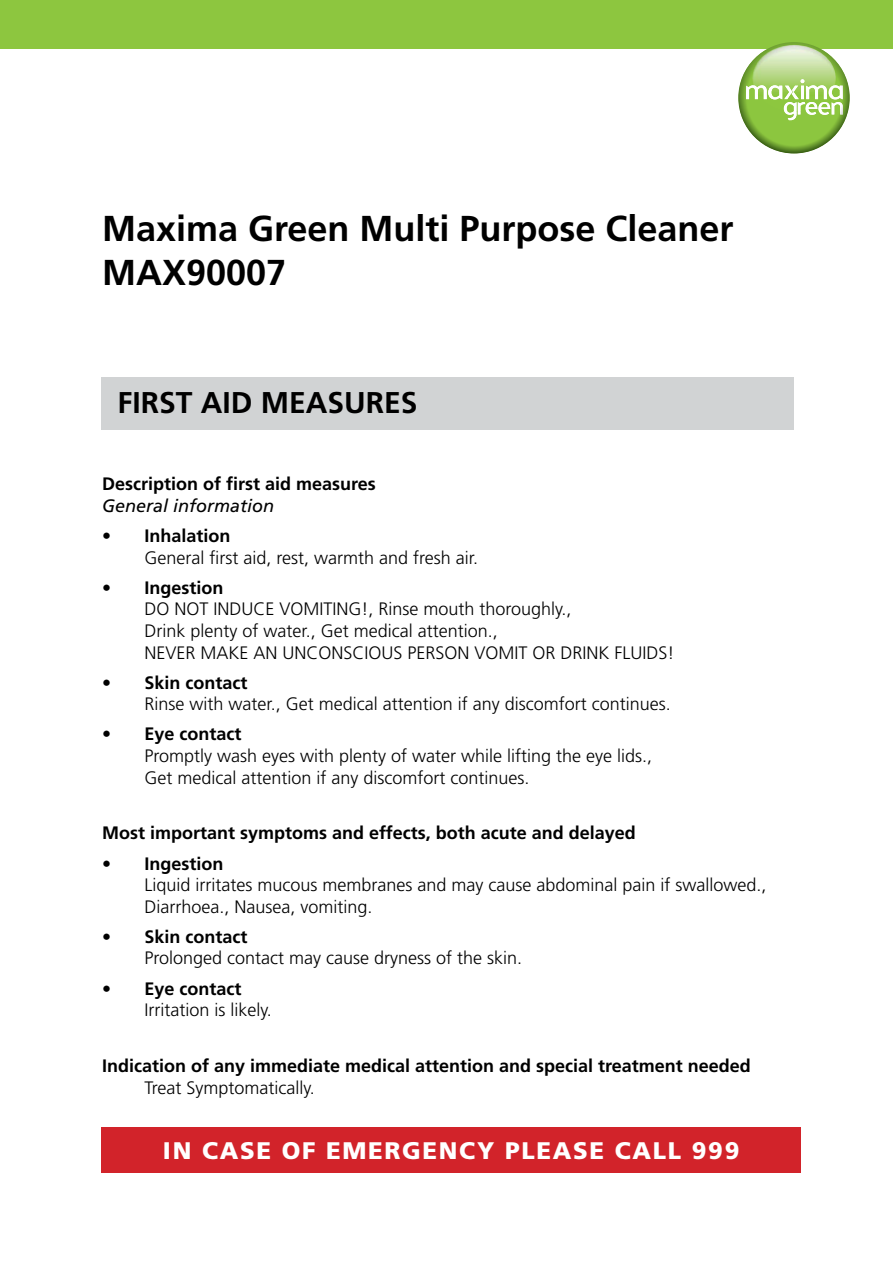
<style>
.page{position:relative;width:893px;height:1263px;background:#fff}
.page>*{position:absolute;margin:0;border:0;box-sizing:border-box;transform-origin:0 0}
.t1{font:700 36px/43.2px "Frutiger";color:#000}
.t2{font:700 30px "Frutiger";color:#000}
.t3{font:900 24px "Frutiger";letter-spacing:.07em;color:#fff}
.t4{font:300 18px/21.6px "Frutiger";color:#000}
.t5{font:700 18px "Frutiger";color:#000}
.t6{font:italic 18px "Frutiger";color:#000}
.s1{font-weight:700}
</style>
<div class="page">
<div style="left:0;top:0;width:893px;height:49px;background:#8dc63f"></div>
<img style="left:738px;top:42px;width:112px;height:111px">
<img style="left:752px;top:45px;width:84px;height:34px">
<svg style="left:746px;top:79px;width:97px;height:41px"></svg>
<div style="left:101px;top:377px;width:692px;height:52px;background:#d1d3d4"></div>
<div style="left:101px;top:1127px;width:700px;height:46px;background:#d2232a"></div>
<h1 class="t1" style="left:102px;top:207px;width:633px">Maxima Green Multi Purpose Cleaner<br>MAX90007</h1>
<h2 class="t2" style="left:117px;top:385px;width:302px">FIRST AID MEASURES</h2>
<p class="t5" style="left:102px;top:473px;width:275px">Description of first aid measures</p>
<p class="t6" style="left:102px;top:495px;width:174px">General information</p>
<p class="t4" style="left:144px;top:525px;width:335px;text-indent:-42px">• <span class="s1">Inhalation<br></span>General first aid, rest, warmth and fresh air.</p>
<p class="t4" style="left:144px;top:577px;width:532px;text-indent:-42px">• <span class="s1">Ingestion<br></span>DO NOT INDUCE VOMITING!, Rinse mouth thoroughly.,<br>Drink plenty of water., Get medical attention.,<br>NEVER MAKE AN UNCONSCIOUS PERSON VOMIT OR DRINK FLUIDS!</p>
<p class="t4" style="left:144px;top:671px;width:528px;text-indent:-42px">• <span class="s1">Skin contact<br></span>Rinse with water., Get medical attention if any discomfort continues.</p>
<p class="t5" style="left:102px;top:723px;width:141px">• Eye contact</p>
<p class="t4" style="left:144px;top:745px;width:509px">Promptly wash eyes with plenty of water while lifting the eye lids.,<br>Get medical attention if any discomfort continues.</p>
<p class="t5" style="left:102px;top:823px;width:535px">Most important symptoms and effects, both acute and delayed</p>
<p class="t4" style="left:144px;top:852px;width:624px;text-indent:-42px">• <span class="s1">Ingestion<br></span>Liquid irritates mucous membranes and may cause abdominal pain if swallowed.,<br>Diarrhoea., Nausea, vomiting.</p>
<p class="t4" style="left:144px;top:926px;width:379px;text-indent:-42px">• <span class="s1">Skin contact<br></span>Prolonged contact may cause dryness of the skin.</p>
<p class="t4" style="left:144px;top:977px;width:129px;text-indent:-42px">• <span class="s1">Eye contact<br></span>Irritation is likely.</p>
<p class="t5" style="left:102px;top:1055px;width:650px">Indication of any immediate medical attention and special treatment needed</p>
<p class="t4" style="left:144px;top:1077px;width:172px">Treat Symptomatically.</p>
<h3 class="t3" style="left:163px;top:1136px;width:578px">IN CASE OF EMERGENCY PLEASE CALL 999</h3>
</div>
